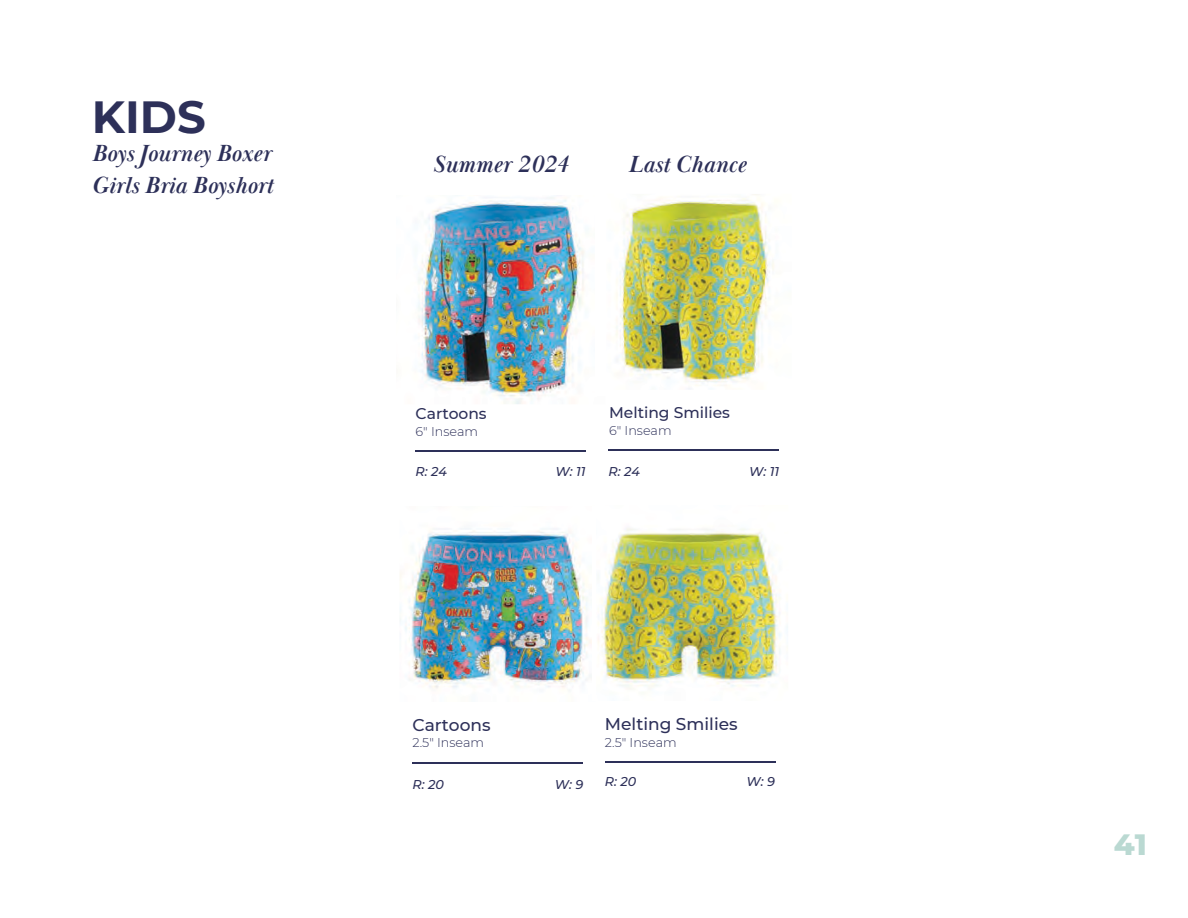
<style>
.page{position:relative;width:1188px;height:918px;background:#fff}
.page>*{position:absolute;margin:0;border:0;box-sizing:border-box;transform-origin:0 0}
.t1{font:700 45px "Montserrat";color:#2d3059}
.t2{font:800 30px "Montserrat";color:#bad9d2}
.t3{font:italic 700 24px/32.7px "Baskerville Display PT";color:#2d3059}
.t4{font:500 16.95px "Montserrat";color:#2d3059}
.t5{font:500 15.45px "Montserrat";color:#2d3059}
.t6{font:300 12.75px "Montserrat";color:#2d3059}
.t7{font:italic 500 12.75px "Montserrat";color:#2d3059}
</style>
<div class="page">
<img style="left:598px;top:528px;width:190px;height:161px">
<hr style="left:605px;top:762px;width:171px;height:1px;background:#2d3059">
<img style="left:400px;top:528px;width:192px;height:161px">
<hr style="left:413px;top:762px;width:170px;height:1px;background:#2d3059">
<img style="left:418px;top:197px;width:166px;height:207px">
<hr style="left:415px;top:450px;width:171px;height:1px;background:#2d3059">
<img style="left:616px;top:194px;width:158px;height:195px">
<hr style="left:608px;top:449px;width:171px;height:2px;background:#2d3059">
<h1 class="t1" style="left:92px;top:90px;width:115px">KIDS</h1>
<p class="t3" style="left:92px;top:137px;width:183px">Boys Journey Boxer<br>Girls Bria Boyshort</p>
<p class="t3" style="left:432px;top:149px;width:138px">Summer 2024</p>
<p class="t3" style="left:628px;top:148px;width:119px">Last Chance</p>
<p class="t5" style="left:416px;top:404px;width:73px">Cartoons</p>
<p class="t6" style="left:416px;top:424px;width:64px">6" Inseam</p>
<p class="t7" style="left:416px;top:464px;width:33px">R: 24</p>
<p class="t7" style="left:555px;top:464px;width:32px">W: 11</p>
<p class="t5" style="left:609px;top:403px;width:122px">Melting Smilies</p>
<p class="t6" style="left:609px;top:423px;width:64px">6" Inseam</p>
<p class="t7" style="left:608px;top:464px;width:33px">R: 24</p>
<p class="t7" style="left:749px;top:463px;width:32px">W: 11</p>
<p class="t4" style="left:413px;top:715px;width:80px">Cartoons</p>
<p class="t6" style="left:413px;top:735px;width:73px">2.5" Inseam</p>
<p class="t7" style="left:413px;top:776px;width:33px">R: 20</p>
<p class="t7" style="left:555px;top:776px;width:30px">W: 9</p>
<p class="t4" style="left:605px;top:714px;width:134px">Melting Smilies</p>
<p class="t6" style="left:605px;top:735px;width:73px">2.5" Inseam</p>
<p class="t7" style="left:605px;top:774px;width:33px">R: 20</p>
<p class="t7" style="left:746px;top:774px;width:30px">W: 9</p>
<p class="t2" style="left:1114px;top:826px;width:35px">41</p>
</div>
